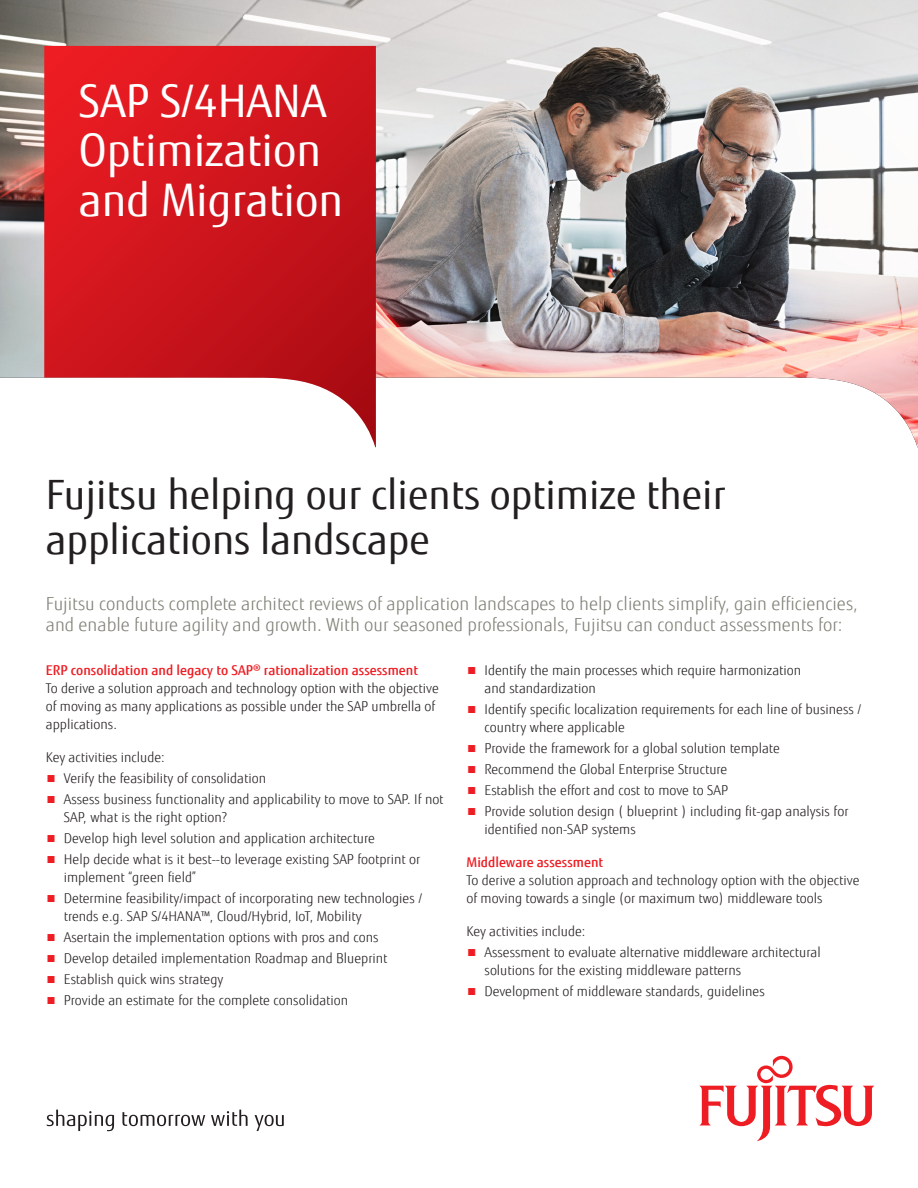
<style>
.page{position:relative;width:918px;height:1188px;background:#fff}
.page>*{position:absolute;margin:0;border:0;box-sizing:border-box;transform-origin:0 0}
.RM_headline{font:45px/49.5px "Fujitsu Sans";color:#fff}
.Main_headline{font:40.5px/45px "Fujitsu Sans";color:#231f20}
.Intro{font:300 18px/21px "Fujitsu Sans";color:#818178}
.Body{font:300 13.5px/18px "Fujitsu Sans";color:#231f20}
.Subheader{font:500 13.5px "Fujitsu Sans";color:#ee1d23}
.Body_BEFORE_Bullets{font:300 13.5px "Fujitsu Sans";color:#231f20}
.s1{color:#ee1d23}
</style>
<div class="page">
<img style="left:0;top:0;width:918px;height:447px">
<svg style="left:699px;top:1056px;width:176px;height:85px"></svg>
<svg style="left:47px;top:1110px;width:67px;height:21px"></svg>
<svg style="left:122px;top:1112px;width:83px;height:14px"></svg>
<svg style="left:211px;top:1110px;width:37px;height:16px"></svg>
<svg style="left:255px;top:1115px;width:29px;height:16px"></svg>
<svg style="left:44px;top:46px;width:332px;height:401px"></svg>
<p class="RM_headline" style="left:79px;top:76px;width:266px">SAP S/4HANA<br>Optimization and Migration</p>
<p class="Main_headline" style="left:46px;top:473px;width:681px">Fujitsu helping our clients optimize their applications landscape</p>
<p class="Intro" style="left:46px;top:593px;width:814px">Fujitsu conducts complete architect reviews of application landscapes to help clients simplify, gain efficiencies, and enable future agility and growth. With our seasoned professionals, Fujitsu can conduct assessments for:</p>
<p class="Subheader" style="left:46px;top:662px;width:374px">ERP consolidation and legacy to SAP® rationalization assessment</p>
<p class="Body" style="left:46px;top:679px;width:394px">To derive a solution approach and technology option with the objective of moving as many applications as possible under the SAP umbrella of applications.</p>
<p class="Body_BEFORE_Bullets" style="left:46px;top:749px;width:120px">Key activities include:</p>
<p class="Body" style="left:46px;top:770px;width:222px"><span class="s1">■</span> Verify the feasibility of consolidation</p>
<p class="Body" style="left:64px;top:791px;width:381px;text-indent:-18px"><span class="s1">■</span> Assess business functionality and applicability to move to SAP. If not<br>SAP, what is the right option?</p>
<p class="Body" style="left:46px;top:830px;width:330px"><span class="s1">■</span> Develop high level solution and application architecture</p>
<p class="Body" style="left:64px;top:851px;width:358px;text-indent:-18px"><span class="s1">■</span> Help decide what is it best--to leverage existing SAP footprint or implement “green field”</p>
<p class="Body" style="left:64px;top:890px;width:360px;text-indent:-18px"><span class="s1">■</span> Determine feasibility/impact of incorporating new technologies / trends e.g. SAP S/4HANA™, Cloud/Hybrid, IoT, Mobility</p>
<p class="Body" style="left:46px;top:929px;width:334px"><span class="s1">■</span> Asertain the implementation options with pros and cons</p>
<p class="Body" style="left:46px;top:950px;width:343px"><span class="s1">■</span> Develop detailed implementation Roadmap and Blueprint</p>
<p class="Body" style="left:46px;top:971px;width:179px"><span class="s1">■</span> Establish quick wins strategy</p>
<p class="Body" style="left:46px;top:992px;width:304px"><span class="s1">■</span> Provide an estimate for the complete consolidation</p>
<p class="Body" style="left:485px;top:661px;width:318px;text-indent:-18px"><span class="s1">■</span> Identify the main processes which require harmonization and standardization</p>
<p class="Body" style="left:485px;top:700px;width:378px;text-indent:-18px"><span class="s1">■</span> Identify specific localization requirements for each line of business / country where applicable</p>
<p class="Body" style="left:467px;top:739px;width:315px"><span class="s1">■</span> Provide the framework for a global solution template</p>
<p class="Body" style="left:467px;top:760px;width:262px"><span class="s1">■</span> Recommend the Global Enterprise Structure</p>
<p class="Body" style="left:467px;top:781px;width:263px"><span class="s1">■</span> Establish the effort and cost to move to SAP</p>
<p class="Body" style="left:485px;top:802px;width:365px;text-indent:-18px"><span class="s1">■</span> Provide solution design ( blueprint ) including fit-gap analysis for identified non-SAP systems</p>
<p class="Subheader" style="left:467px;top:854px;width:138px">Middleware assessment</p>
<p class="Body" style="left:467px;top:871px;width:394px">To derive a solution approach and technology option with the objective of moving towards a single (or maximum two) middleware tools</p>
<p class="Body" style="left:467px;top:923px;width:120px">Key activities include:</p>
<p class="Body" style="left:485px;top:944px;width:338px;text-indent:-18px"><span class="s1">■</span> Assessment to evaluate alternative middleware architectural solutions for the existing middleware patterns</p>
<p class="Body" style="left:467px;top:983px;width:300px"><span class="s1">■</span> Development of middleware standards, guidelines</p>
</div>
